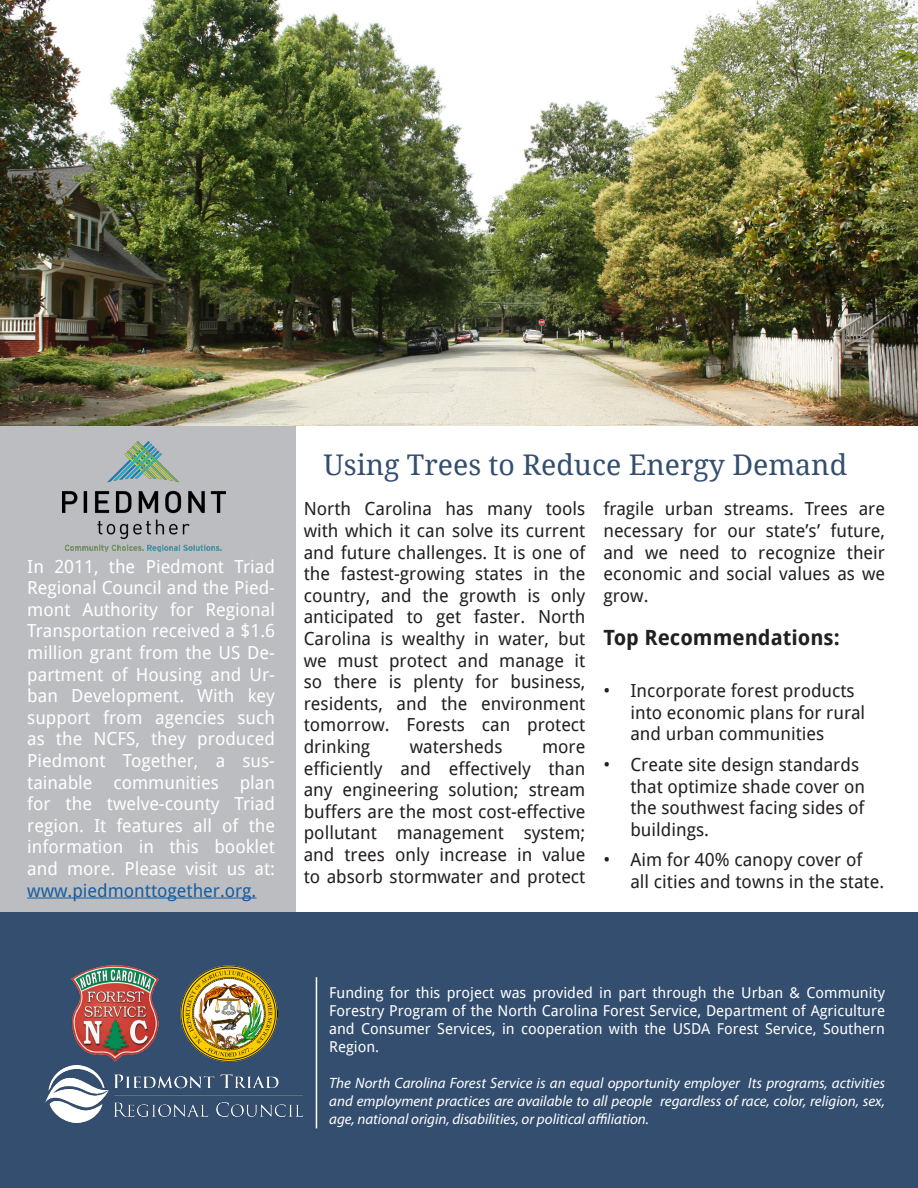
<style>
.page{position:relative;width:918px;height:1188px;background:#fff}
.page>*{position:absolute;margin:0;border:0;box-sizing:border-box;transform-origin:0 0}
.t1{font:28.5px "Droid Serif";color:#344e6f}
.t2{font:700 21px "Droid Sans";color:#231f20}
.t3{font:18px/21.6px "Droid Sans";color:#231f20;text-align:justify}
.t4{font:18px/21.6px "Droid Sans";color:#fff;text-align:justify}
.t5{font:italic 15px/18px "Myriad Pro";color:#fff;text-align:justify}
.t6{font:15px/18px "Droid Sans";color:#fff;text-align:justify}
.s1{color:#175d9e}
</style>
<div class="page">
<div style="left:0;top:0;width:295px;height:1022px;background:#bcbdc0"></div>
<div style="left:0;top:913px;width:918px;height:275px;background:#344e6f"></div>
<img style="left:0;top:0;width:918px;height:425px">
<img style="left:63px;top:441px;width:163px;height:111px">
<hr style="left:27px;top:898px;width:229px;height:1px;background:#175d9e">
<img style="left:71px;top:965px;width:87px;height:97px">
<img style="left:181px;top:965px;width:96px;height:97px">
<img style="left:45px;top:1066px;width:259px;height:57px">
<hr style="left:316px;top:977px;width:1px;height:151px;background:#fff">
<p class="t4" style="left:27px;top:555px;width:249px">In 2011, the Piedmont Triad Regional Council and the Pied&shy;mont Authority for Regional Transportation received a $1.6 million grant from the US De&shy;partment of Housing and Ur&shy;ban Development. With key support from agencies such as the NCFS, they produced Piedmont Together, a sus&shy;tainable communities plan for the twelve-county Triad region. It features all of the information in this booklet and more. Please visit us at: <span class="s1">www.piedmonttogether.org.</span></p>
<p class="t1" style="left:323px;top:445px;width:525px">Using Trees to Reduce Energy Demand</p>
<p class="t3" style="left:304px;top:498px;width:283px">North Carolina has many tools with which it can solve its current and future challenges. It is one of the fastest-growing states in the country, and the growth is only anticipated to get faster. North Carolina is wealthy in water, but we must protect and manage it so there is plenty for business, residents, and the environment tomorrow. Forests can protect drinking</p>
<p class="t3" style="left:410px;top:735px;width:94px">watersheds</p>
<p class="t3" style="left:304px;top:735px;width:283px;text-indent:238px">more efficiently and effectively than any engineering solution; stream buffers are the most cost-effective pollutant management system; and trees only increase in value to absorb stormwater and protect</p>
<p class="t3" style="left:603px;top:498px;width:283px">fragile urban streams. Trees are necessary for our state’s’ future, and we need to recognize their economic and social values as we grow.</p>
<p class="t2" style="left:603px;top:623px;width:238px">Top Recommendations:</p>
<p class="t3" style="left:630px;top:679px;width:236px;text-align:left;text-indent:-27px">• Incorporate forest products into economic plans for rural and urban communities</p>
<p class="t3" style="left:630px;top:753px;width:236px;text-align:left;text-indent:-27px">• Create site design standards that optimize shade cover on the southwest facing sides of buildings.</p>
<p class="t3" style="left:630px;top:849px;width:255px;text-indent:-27px">• Aim for 40% canopy cover of all cities and towns in the state.</p>
<p class="t6" style="left:329px;top:983px;width:557px">Funding for this project was provided in part through the Urban &amp; Community Forestry Program of the North Carolina Forest Service, Department of Agriculture and Consumer Services, in cooperation with the USDA Forest Service, Southern Region.</p>
<p class="t5" style="left:329px;top:1073px;width:557px">The North Carolina Forest Service is an equal opportunity employer Its programs, activities and employment practices are available to all people regardless of race, color, religion, sex, age, national origin, disabilities, or political affiliation.</p>
</div>
